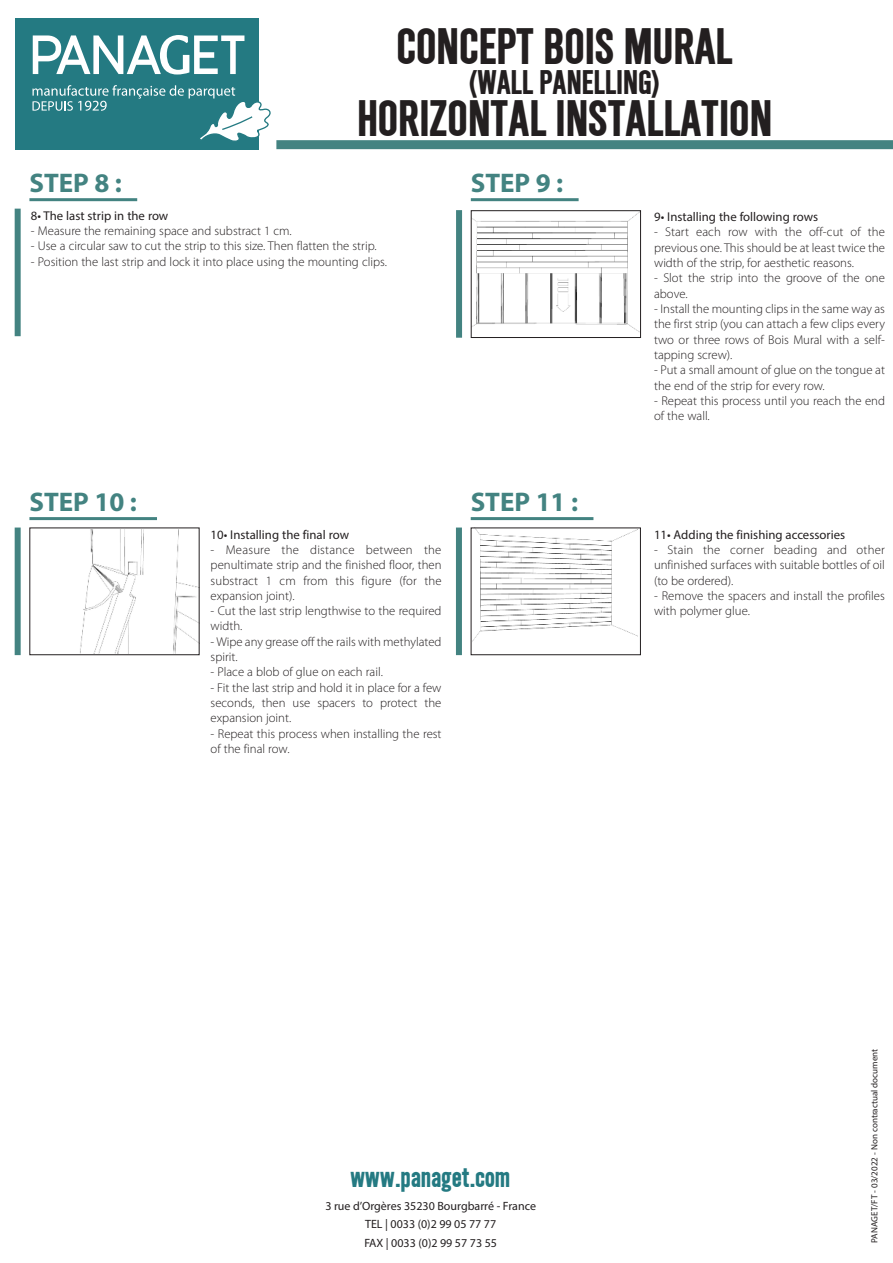
<style>
.page{position:relative;width:893px;height:1263px;background:#fff}
.page>*{position:absolute;margin:0;border:0;box-sizing:border-box;transform-origin:0 0}
.t1{font:45px "Simple Type Bold SWFTE";color:#231f20}
.t2{font:30px "Simple Type Bold SWFTE";color:#231f20}
.t3{font:700 27px "Myriad Pro";color:#438381}
.t4{font:25.5px "Simple Type Bold SWFTE";color:#247a82}
.t5{font:300 12.75px/15.3px "Myriad Pro";color:#231f20}
.t6{font:12.75px "Myriad Pro";color:#231f20}
.t7{font:12px/18.1px "Myriad Pro";color:#231f20;text-align:center}
.t8{font:9px "Myriad Pro";color:#231f20}
</style>
<div class="page">
<hr style="left:29px;top:198px;width:108px;height:3px;background:#438381">
<div style="left:15px;top:209px;width:6px;height:127px;background:#438381"></div>
<hr style="left:29px;top:517px;width:128px;height:3px;background:#438381">
<div style="left:15px;top:527px;width:6px;height:128px;background:#438381"></div>
<hr style="left:471px;top:517px;width:122px;height:3px;background:#438381">
<div style="left:456px;top:527px;width:6px;height:128px;background:#438381"></div>
<hr style="left:471px;top:198px;width:108px;height:3px;background:#438381">
<div style="left:456px;top:210px;width:6px;height:128px;background:#438381"></div>
<img style="left:80px;top:530px;width:117px;height:123px">
<img style="left:473px;top:530px;width:164px;height:111px">
<div style="left:471px;top:528px;width:170px;height:127px;border:1px solid #231f20"></div>
<img style="left:473px;top:212px;width:166px;height:120px">
<div style="left:471px;top:210px;width:170px;height:128px;border:1px solid #231f20"></div>
<div style="left:276px;top:140px;width:617px;height:9px;background:#438381"></div>
<div style="left:15px;top:18px;width:243px;height:131px;background:#247a82"></div>
<svg style="left:33px;top:35px;width:211px;height:40px"></svg>
<svg style="left:32px;top:85px;width:239px;height:57px"></svg>
<h3 class="t3" style="left:29px;top:167px;width:94px">STEP 8 :</h3>
<h1 class="t1" style="left:397px;top:18px;width:337px">CONCEPT BOIS MURAL</h1>
<h2 class="t2" style="left:470px;top:63px;width:191px">(WALL PANELLING)</h2>
<h1 class="t1" style="left:357px;top:90px;width:417px">HORIZONTAL INSTALLATION</h1>
<h3 class="t3" style="left:471px;top:167px;width:94px">STEP 9 :</h3>
<p class="t6" style="left:31px;top:210px;width:139px">8• The last strip in the row</p>
<p class="t5" style="left:31px;top:224px;width:262px">- Measure the remaining space and substract 1 cm.</p>
<p class="t5" style="left:31px;top:239px;width:347px">- Use a circular saw to cut the strip to this size. Then flatten the strip.</p>
<p class="t5" style="left:31px;top:255px;width:357px">- Position the last strip and lock it into place using the mounting clips.</p>
<h3 class="t3" style="left:29px;top:486px;width:109px">STEP 10 :</h3>
<h3 class="t3" style="left:471px;top:486px;width:109px">STEP 11 :</h3>
<p class="t6" style="left:211px;top:529px;width:140px">10• Installing the final row</p>
<p class="t5" style="left:211px;top:543px;width:232px;text-align:justify">- Measure the distance between the penultimate strip and the finished floor, then substract 1 cm from this figure (for the expansion joint).</p>
<p class="t5" style="left:211px;top:604px;width:232px">- Cut the last strip lengthwise to the required width.</p>
<p class="t5" style="left:211px;top:635px;width:232px">- Wipe any grease off the rails with methylated spirit.</p>
<p class="t5" style="left:211px;top:665px;width:174px">- Place a blob of glue on each rail.</p>
<p class="t5" style="left:211px;top:681px;width:232px;text-align:justify">- Fit the last strip and hold it in place for a few seconds, then use spacers to protect the expansion joint.</p>
<p class="t5" style="left:211px;top:727px;width:232px">- Repeat this process when installing the rest of the final row.</p>
<p class="t6" style="left:654px;top:212px;width:165px">9• Installing the following rows</p>
<p class="t5" style="left:654px;top:226px;width:232px;text-align:justify">- Start each row with the off-cut of the previous one. This should be at least twice the width of the strip, for aesthetic reasons.</p>
<p class="t5" style="left:654px;top:272px;width:232px">- Slot the strip into the groove of the one above.</p>
<p class="t5" style="left:654px;top:302px;width:232px;text-align:justify">- Install the mounting clips in the same way as the first strip (you can attach a few clips every two or three rows of Bois Mural with a self&shy;tapping screw).</p>
<p class="t5" style="left:654px;top:363px;width:232px">- Put a small amount of glue on the tongue at the end of the strip for every row.</p>
<p class="t5" style="left:654px;top:394px;width:232px">- Repeat this process until you reach the end of the wall.</p>
<p class="t6" style="left:654px;top:529px;width:193px">11• Adding the finishing accessories</p>
<p class="t5" style="left:654px;top:543px;width:232px;text-align:justify">- Stain the corner beading and other unfinished surfaces with suitable bottles of oil (to be ordered).</p>
<p class="t5" style="left:654px;top:589px;width:232px">- Remove the spacers and install the profiles with polymer glue.</p>
<h3 class="t4" style="left:351px;top:1161px;width:161px">www.panaget.com</h3>
<p class="t7" style="left:325px;top:1198px;width:212px">3 rue d’Orgères 35230 Bourgbarré - France<br>TEL | 0033 (0)2 99 05 77 77<br>FAX | 0033 (0)2 99 57 73 55</p>
<p class="t8" style="left:871px;top:1242px;width:195px;rotate:-90deg">PANAGET/FT - 03/2022 - Non contractual document</p>
</div>
